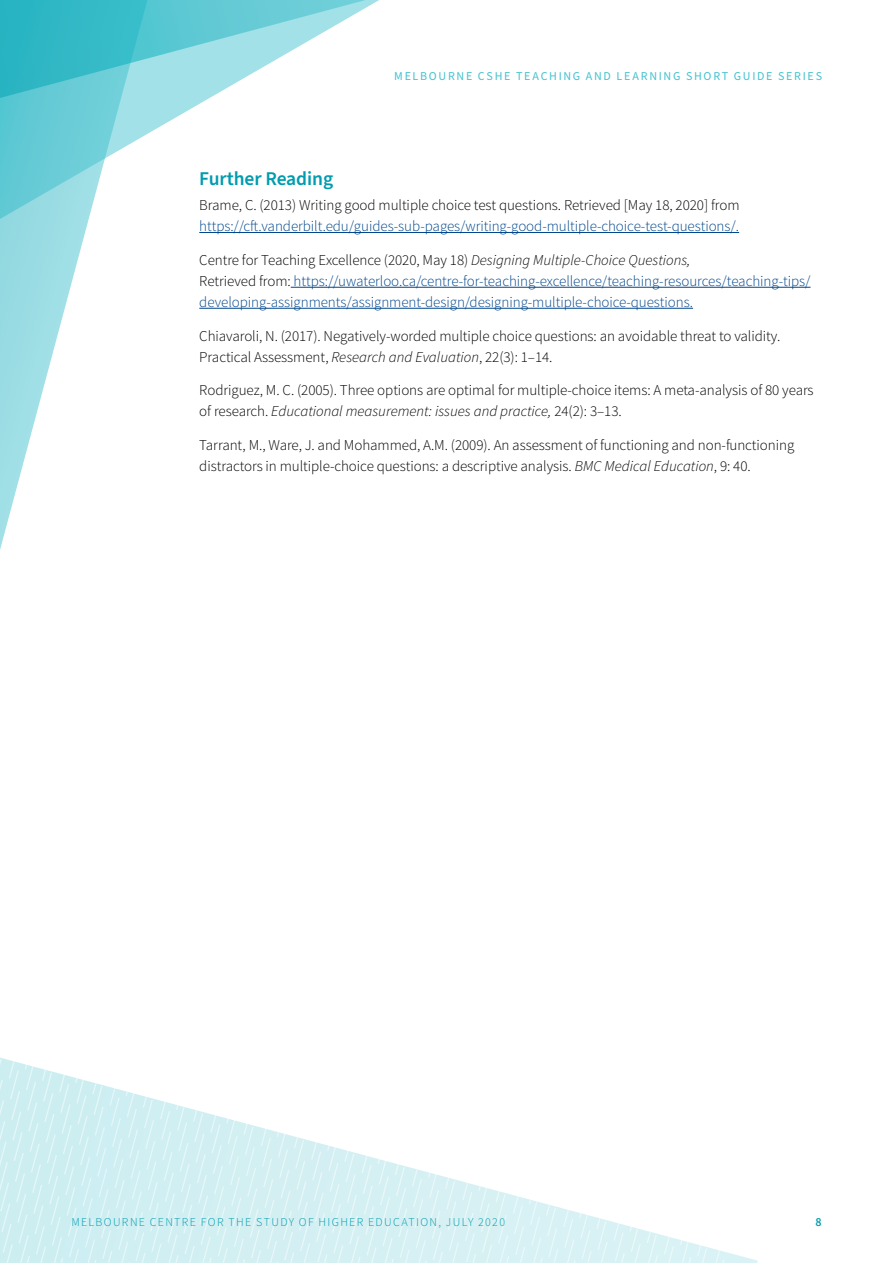
<style>
.page{position:relative;width:893px;height:1263px;background:#fff}
.page>*{position:absolute;margin:0;border:0;box-sizing:border-box;transform-origin:0 0}
.t1{font:600 19.5px "Source Sans Pro";letter-spacing:-.005em;color:#009cae}
.t2{font:300 15px/21px "Source Sans Pro";letter-spacing:-.005em;color:#000}
.t3{font:300 15px/21px "Source Sans Pro";letter-spacing:-.005em;color:#00468b}
.t4{font:300 12px "Source Sans Pro";letter-spacing:.11em;color:#009cae}
.t5{font:12px "Source Sans Pro";letter-spacing:.14em;color:#44c3cf}
.t6{font:600 12px "Source Sans Pro";color:#009cae}
.s1{color:#000}
.s2{font-style:italic;color:#000}
.s3{font-style:italic}
</style>
<div class="page">
<svg style="left:0;top:1057px;width:725px;height:206px"></svg>
<svg style="left:0;top:114px;width:165px;height:436px"></svg>
<svg style="left:0;top:0;width:366px;height:114px"></svg>
<hr style="left:199px;top:232px;width:540px;height:1px;background:#00468b">
<hr style="left:291px;top:287px;width:519px;height:1px;background:#00468b">
<hr style="left:199px;top:308px;width:494px;height:1px;background:#00468b">
<p class="t5" style="left:394px;top:68px;width:429px">MELBOURNE CSHE TEACHING AND LEARNING SHORT GUIDE SERIES</p>
<h1 class="t1" style="left:199px;top:165px;width:135px">Further Reading</h1>
<p class="t2" style="left:199px;top:195px;width:542px">Brame, C. (2013) Writing good multiple choice test questions. Retrieved [May 18, 2020] from</p>
<p class="t3" style="left:199px;top:216px;width:541px">https://cft.vanderbilt.edu/guides-sub-pages/writing-good-multiple-choice-test-questions/.</p>
<p class="t3" style="left:199px;top:249px;width:613px"><span class="s1">Centre for Teaching Excellence (2020, May 18)</span> <span class="s2">Designing Multiple-Choice Questions,<br></span><span class="s1">Retrieved from:</span> https://uwaterloo.ca/centre-for-teaching-excellence/teaching-resources/teaching-tips/ developing-assignments/assignment-design/designing-multiple-choice-questions.</p>
<p class="t2" style="left:199px;top:325px;width:582px">Chiavaroli, N. (2017). Negatively-worded multiple choice questions: an avoidable threat to validity.<br>Practical Assessment, <span class="s3">Research and Evaluation</span>, 22(3): 1–14.</p>
<p class="t2" style="left:199px;top:380px;width:616px">Rodriguez, M. C. (2005). Three options are optimal for multiple-choice items: A meta-analysis of 80 years of research. <span class="s3">Educational measurement: issues and practice,</span> 24(2): 3–13.</p>
<p class="t2" style="left:199px;top:435px;width:597px">Tarrant, M., Ware, J. and Mohammed, A.M. (2009). An assessment of functioning and non-functioning distractors in multiple-choice questions: a descriptive analysis. <span class="s3">BMC Medical Education</span>, 9: 40.</p>
<p class="t4" style="left:71px;top:1215px;width:435px">MELBOURNE CENTRE FOR THE STUDY OF HIGHER EDUCATION, JULY 2020</p>
<p class="t6" style="left:815px;top:1214px;width:8px">8</p>
</div>
